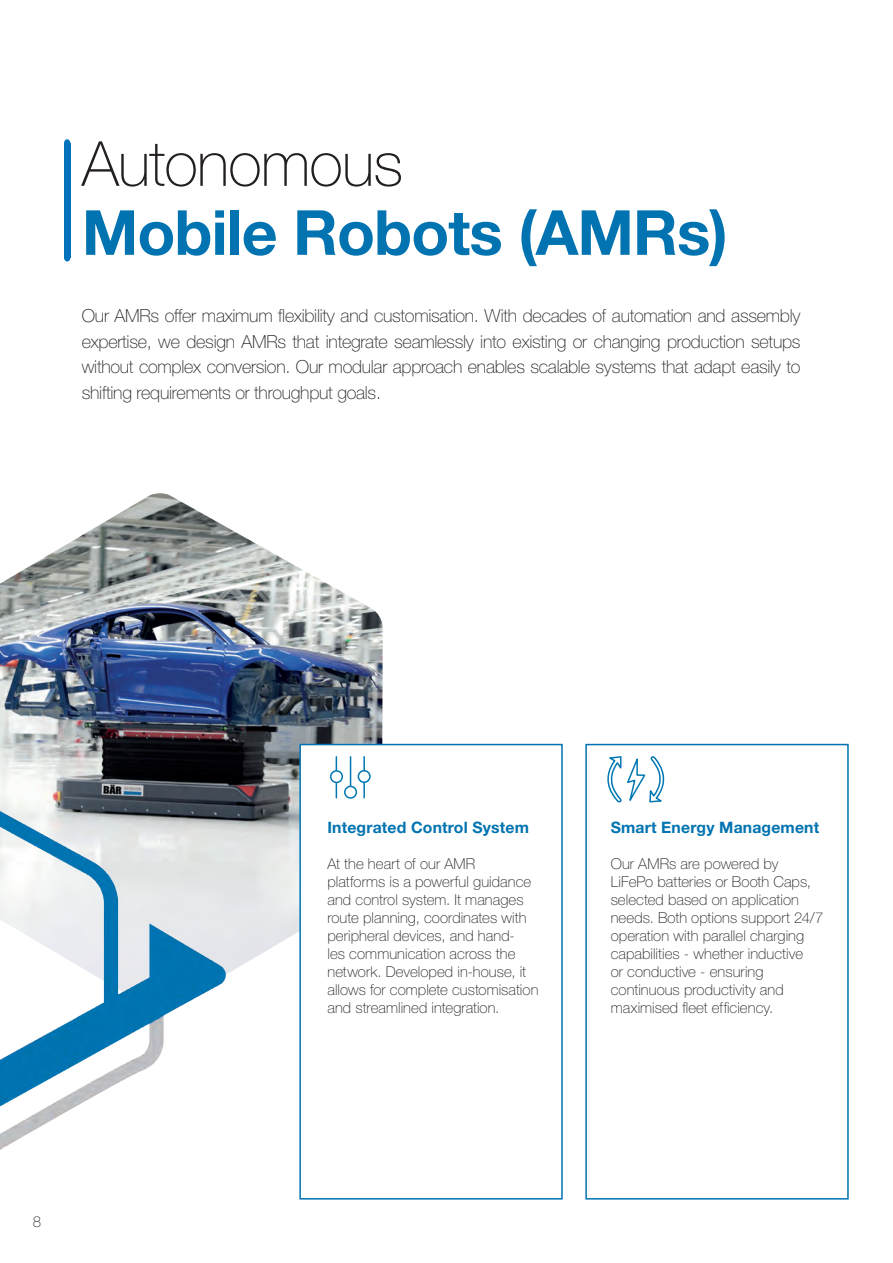
<style>
.page{position:relative;width:893px;height:1263px;background:#fff}
.page>*{position:absolute;margin:0;border:0;box-sizing:border-box;transform-origin:0 0}
.t1{font:700 62.25px "Helvetica Neue LT Pro";letter-spacing:-.015em;color:#0073b0}
.t2{font:100 62.25px "Helvetica Neue LT Pro";letter-spacing:-.015em;color:#231f20}
.t3{font:100 18px/25.5px "Helvetica Neue LT Pro";letter-spacing:-.015em;color:#231f20;text-align:justify}
.t4{font:700 15.75px "Helvetica Neue LT Pro";letter-spacing:.01em;color:#0073b0}
.t5{font:100 15px/18px "Helvetica Neue LT Pro";letter-spacing:.005em;color:#231f20}
</style>
<div class="page">
<img style="left:0;top:493px;width:383px;height:474px">
<div style="left:299px;top:744px;width:264px;height:455px;background:#fff;border:2px solid #0073b0"></div>
<div style="left:585px;top:744px;width:264px;height:455px;background:#fff;border:2px solid #0073b0"></div>
<img style="left:0;top:754px;width:238px;height:396px">
<div style="left:64px;top:143px;width:6px;height:68px;background:#0072bc"></div>
<div style="left:64px;top:139px;width:6px;height:8px;background:#0072bc;border-radius:50%"></div>
<div style="left:64px;top:190px;width:6px;height:68px;background:#0072bc"></div>
<div style="left:64px;top:253px;width:6px;height:8px;background:#0072bc;border-radius:50%"></div>
<hr style="left:336px;top:757px;width:1px;height:41px;background:#0077b3">
<hr style="left:350px;top:757px;width:1px;height:39px;background:#0077b3">
<hr style="left:363px;top:757px;width:2px;height:41px;background:#0077b3">
<div style="left:331px;top:771px;width:11px;height:11px;background:#fff;border-radius:50%"></div>
<div style="left:330px;top:770px;width:13px;height:13px;border:2px solid #0077b3;border-radius:50%"></div>
<div style="left:345px;top:786px;width:11px;height:12px;background:#fff;border-radius:50%"></div>
<div style="left:344px;top:786px;width:13px;height:13px;border:2px solid #0077b3;border-radius:50%"></div>
<div style="left:358px;top:771px;width:12px;height:11px;background:#fff;border-radius:50%"></div>
<div style="left:358px;top:770px;width:13px;height:13px;border:2px solid #0077b3;border-radius:50%"></div>
<svg style="left:607px;top:756px;width:58px;height:47px"></svg>
<h1 class="t2" style="left:82px;top:127px;width:323px">Autonomous</h1>
<h1 class="t1" style="left:82px;top:194px;width:647px">Mobile Robots (AMRs)</h1>
<p class="t3" style="left:82px;top:303px;width:720px">Our AMRs offer maximum flexibility and customisation. With decades of automation and assembly expertise, we design AMRs that integrate seamlessly into existing or changing production setups without complex conversion. Our modular approach enables scalable systems that adapt easily to shifting requirements or throughput goals.</p>
<p class="t5" style="left:33px;top:1212px;width:10px">8</p>
<p class="t4" style="left:327px;top:817px;width:203px">Integrated Control System</p>
<p class="t5" style="left:327px;top:854px;width:213px">At the heart of our AMR<br>platforms is a powerful guidance and control system. It manages route planning, coordinates with peripheral devices, and hand-<br>les communication across the network. Developed in-house, it allows for complete customisation and streamlined integration.</p>
<p class="t4" style="left:611px;top:817px;width:210px">Smart Energy Management</p>
<p class="t5" style="left:611px;top:854px;width:214px">Our AMRs are powered by<br>LiFePo batteries or Booth Caps, selected based on application needs. Both options support 24/7 operation with parallel charging capabilities - whether inductive<br>or conductive - ensuring continuous productivity and maximised fleet efficiency.</p>
</div>
